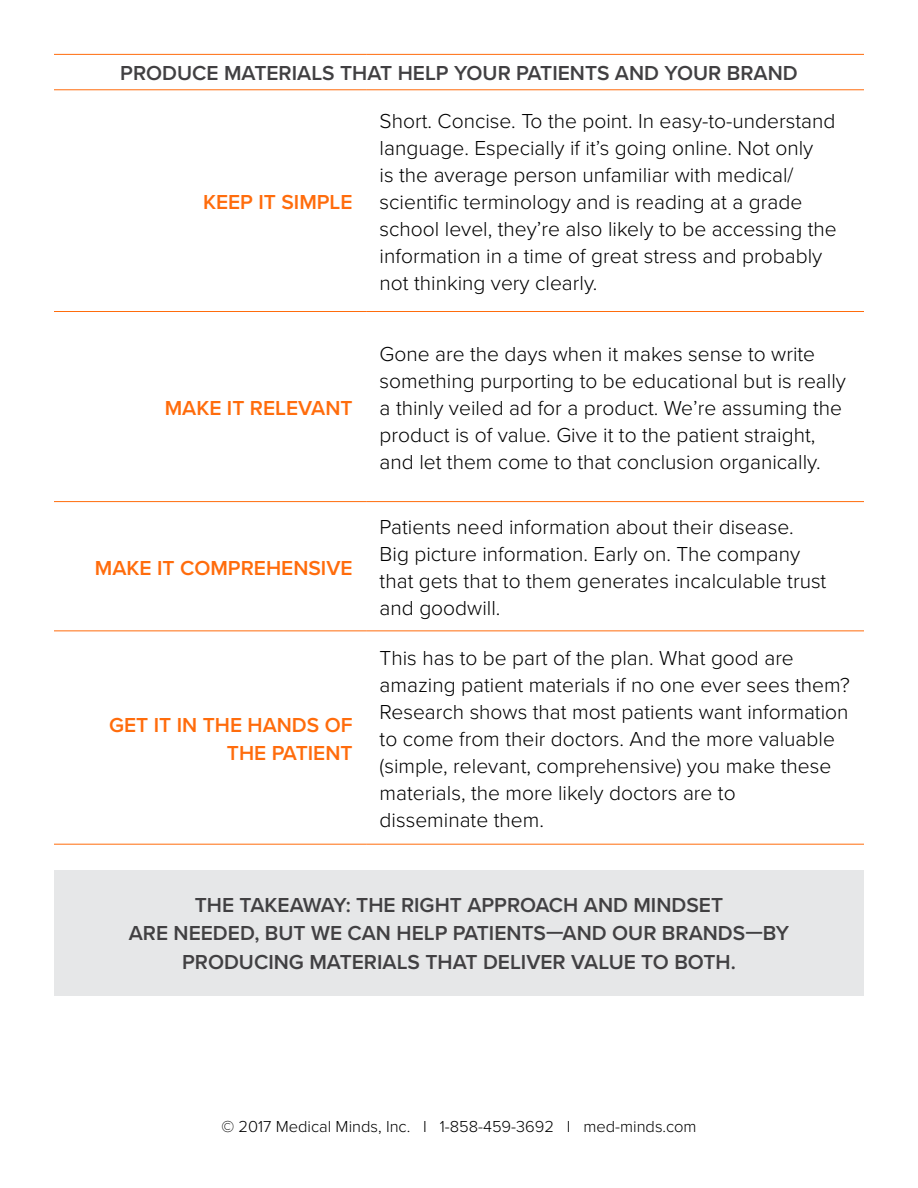
<style>
.page{position:relative;width:918px;height:1188px;background:#fff}
.page>*{position:absolute;margin:0;border:0;box-sizing:border-box;transform-origin:0 0}
.t1{font:300 21px/27px "Proxima Nova";color:#000}
.t2{font:600 21px/28.5px "Proxima Nova";color:#414042;text-align:center}
.t3{font:600 21px/28.5px "Proxima Nova";color:#ff6c0c;text-align:right}
.t4{font:300 16.5px "Proxima Nova";color:#000}
</style>
<div class="page">
<div style="left:54px;top:870px;width:810px;height:126px;background:#e6e7e8"></div>
<hr style="left:54px;top:54px;width:312px;height:1px;background:#ff6c0c">
<hr style="left:366px;top:54px;width:498px;height:1px;background:#ff6c0c">
<hr style="left:54px;top:89px;width:312px;height:1px;background:#ff6c0c">
<hr style="left:366px;top:89px;width:498px;height:1px;background:#ff6c0c">
<hr style="left:54px;top:311px;width:312px;height:1px;background:#ff6c0c">
<hr style="left:366px;top:311px;width:498px;height:1px;background:#ff6c0c">
<hr style="left:54px;top:501px;width:312px;height:1px;background:#ff6c0c">
<hr style="left:366px;top:501px;width:498px;height:1px;background:#ff6c0c">
<hr style="left:54px;top:630px;width:312px;height:1px;background:#ff6c0c">
<hr style="left:366px;top:630px;width:498px;height:1px;background:#ff6c0c">
<hr style="left:54px;top:844px;width:312px;height:1px;background:#ff6c0c">
<hr style="left:366px;top:844px;width:498px;height:1px;background:#ff6c0c">
<p class="t2" style="left:120px;top:60px;width:679px">PRODUCE MATERIALS THAT HELP YOUR PATIENTS AND YOUR BRAND</p>
<p class="t3" style="left:203px;top:188px;width:151px">KEEP IT SIMPLE</p>
<p class="t3" style="left:165px;top:394px;width:189px">MAKE IT RELEVANT</p>
<p class="t3" style="left:95px;top:554px;width:259px">MAKE IT COMPREHENSIVE</p>
<p class="t3" style="left:109px;top:711px;width:245px">GET IT IN THE HANDS OF<br>THE PATIENT</p>
<p class="t1" style="left:380px;top:108px;width:459px">Short. Concise. To the point. In easy-to-understand language. Especially if it’s going online. Not only<br>is the average person unfamiliar with medical/ scientific terminology and is reading at a grade school level, they’re also likely to be accessing the information in a time of great stress and probably not thinking very clearly.</p>
<p class="t1" style="left:380px;top:341px;width:468px">Gone are the days when it makes sense to write something purporting to be educational but is really a thinly veiled ad for a product. We’re assuming the product is of value. Give it to the patient straight, and let them come to that conclusion organically.</p>
<p class="t1" style="left:380px;top:514px;width:448px">Patients need information about their disease.<br>Big picture information. Early on. The company that gets that to them generates incalculable trust and goodwill.</p>
<p class="t1" style="left:380px;top:645px;width:472px">This has to be part of the plan. What good are amazing patient materials if no one ever sees them?<br>Research shows that most patients want information to come from their doctors. And the more valuable (simple, relevant, comprehensive) you make these materials, the more likely doctors are to<br>disseminate them.</p>
<p class="t2" style="left:129px;top:891px;width:662px">THE TAKEAWAY: THE RIGHT APPROACH AND MINDSET<br>ARE NEEDED, BUT WE CAN HELP PATIENTS—AND OUR BRANDS—BY<br>PRODUCING MATERIALS THAT DELIVER VALUE TO BOTH.</p>
<p class="t4" style="left:221px;top:1116px;width:477px">© 2017 Medical Minds, Inc. I 1-858-459-3692 I med-minds.com</p>
</div>
